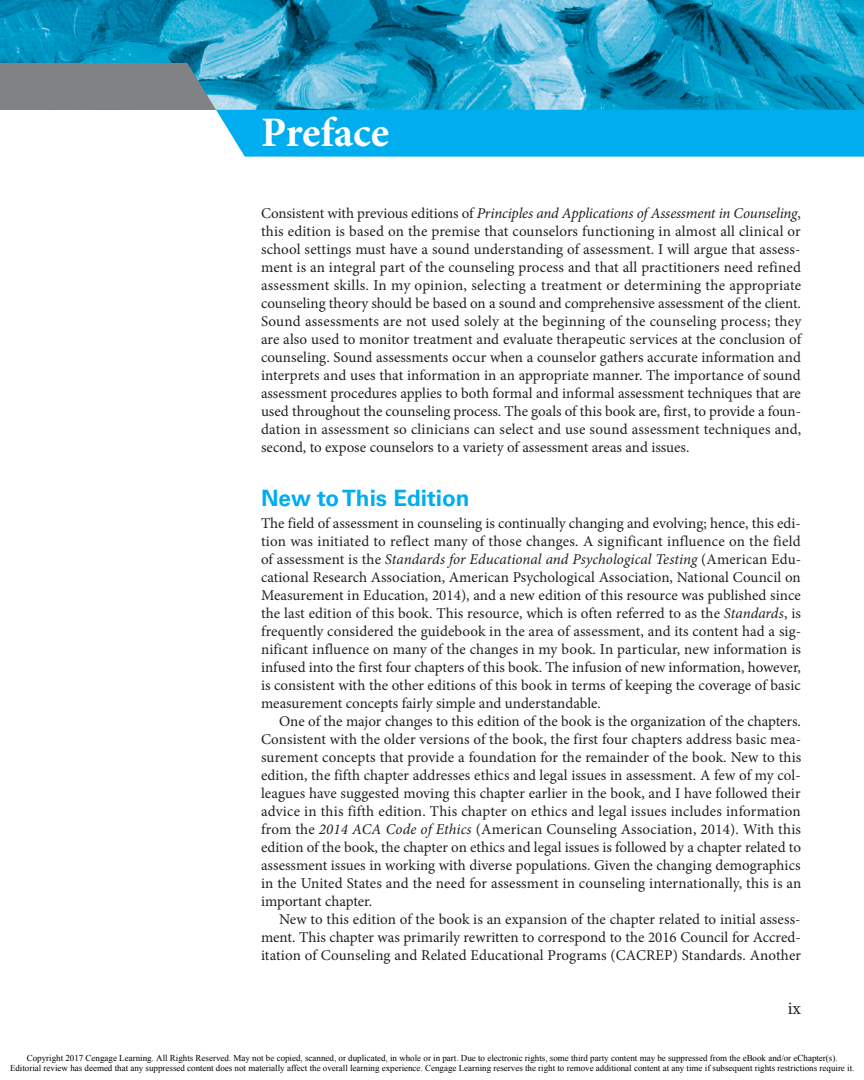
<style>
.page{position:relative;width:864px;height:1080px;background:#fff}
.page>*{position:absolute;margin:0;border:0;box-sizing:border-box;transform-origin:0 0}
.t1{font:700 42px "Minion Pro";letter-spacing:-.01em;color:#fff}
.t2{font:700 22.5px "Univers LT Std";color:#00aeef}
.t3{font:18px "Minion Pro";color:#231f20}
.t4{font:15px/18px "Minion Pro";letter-spacing:.005em;color:#231f20;text-align:justify}
.t5{font:italic 15px "Minion Pro";color:#231f20}
.t6{font:9px/10.8px "Times New Roman";color:#000;text-align:center}
.s1{font-style:italic}
.s2{font-style:normal}
</style>
<div class="page">
<img style="left:0;top:0;width:864px;height:63px">
<svg style="left:0;top:63px;width:864px;height:94px;background:#3faed5"></svg>
<p class="t1" style="left:261px;top:103px;width:130px">Preface</p>
<p class="t4" style="left:261px;top:204px;width:542px">Consistent with previous editions of <span class="s1">Principles and Applications of Assessment in Counseling</span>, this edition is based on the premise that counselors functioning in almost all clinical or school settings must have a sound understanding of assessment. I will argue that assess&shy;ment is an integral part of the counseling process and that all practitioners need refined assessment skills. In my opinion, selecting a treatment or determining the appropriate counseling theory should be based on a sound and comprehensive assessment of the client.<br>Sound assessments are not used solely at the beginning of the counseling process; they are also used to monitor treatment and evaluate therapeutic services at the conclusion of counseling. Sound assessments occur when a counselor gathers accurate information and interprets and uses that information in an appropriate manner. The importance of sound assessment procedures applies to both formal and informal assessment techniques that are used throughout the counseling process. The goals of this book are, first, to provide a foun&shy;dation in assessment so clinicians can select and use sound assessment techniques and, second, to expose counselors to a variety of assessment areas and issues.</p>
<p class="t2" style="left:261px;top:485px;width:210px">New to This Edition</p>
<p class="t4" style="left:261px;top:515px;width:541px">The field of assessment in counseling is continually changing and evolving; hence, this edi-</p>
<p class="t4" style="left:261px;top:533px;width:541px">tion was initiated to reflect many of those changes. A significant influence on the field</p>
<p class="t5" style="left:261px;top:549px;width:542px"><span class="s2">of assessment is the</span> Standards for Educational and Psychological Testing <span class="s2">(American Edu-</span></p>
<p class="t4" style="left:261px;top:569px;width:541px">cational Research Association, American Psychological Association, National Council on</p>
<p class="t4" style="left:261px;top:587px;width:541px">Measurement in Education, 2014), and a new edition of this resource was published since</p>
<p class="t4" style="left:261px;top:605px;width:542px">the last edition of this book. This resource, which is often referred to as the <span class="s1">Standards</span>, is</p>
<p class="t4" style="left:261px;top:623px;width:542px">frequently considered the guidebook in the area of assessment, and its content had a sig-</p>
<p class="t4" style="left:261px;top:641px;width:541px">nificant influence on many of the changes in my book. In particular, new information is</p>
<p class="t4" style="left:261px;top:659px;width:542px">infused into the first four chapters of this book. The infusion of new information, however,</p>
<p class="t4" style="left:261px;top:677px;width:541px">is consistent with the other editions of this book in terms of keeping the coverage of basic</p>
<p class="t4" style="left:261px;top:695px;width:341px">measurement concepts fairly simple and understandable.</p>
<p class="t4" style="left:279px;top:713px;width:523px">One of the major changes to this edition of the book is the organization of the chapters.</p>
<p class="t4" style="left:261px;top:731px;width:542px">Consistent with the older versions of the book, the first four chapters address basic mea-</p>
<p class="t4" style="left:261px;top:749px;width:542px">surement concepts that provide a foundation for the remainder of the book. New to this</p>
<p class="t4" style="left:261px;top:767px;width:541px">edition, the fifth chapter addresses ethics and legal issues in assessment. A few of my col-</p>
<p class="t4" style="left:261px;top:785px;width:541px">leagues have suggested moving this chapter earlier in the book, and I have followed their</p>
<p class="t4" style="left:261px;top:803px;width:541px">advice in this fifth edition. This chapter on ethics and legal issues includes information</p>
<p class="t4" style="left:261px;top:821px;width:542px">from the <span class="s1">2014 ACA Code of Ethics</span> (American Counseling Association, 2014). With this</p>
<p class="t4" style="left:261px;top:839px;width:542px">edition of the book, the chapter on ethics and legal issues is followed by a chapter related to</p>
<p class="t4" style="left:261px;top:857px;width:541px">assessment issues in working with diverse populations. Given the changing demographics</p>
<p class="t4" style="left:261px;top:875px;width:542px">in the United States and the need for assessment in counseling internationally, this is an</p>
<p class="t4" style="left:261px;top:893px;width:113px">important chapter.</p>
<p class="t4" style="left:279px;top:911px;width:523px">New to this edition of the book is an expansion of the chapter related to initial assess-</p>
<p class="t4" style="left:261px;top:929px;width:541px">ment. This chapter was primarily rewritten to correspond to the 2016 Council for Accred-</p>
<p class="t4" style="left:261px;top:947px;width:542px">itation of Counseling and Related Educational Programs (CACREP) Standards. Another</p>
<p class="t3" style="left:788px;top:997px;width:15px">ix</p>
<p class="t6" style="left:10px;top:1053px;width:846px">Copyright 2017 Cengage Learning. All Rights Reserved. May not be copied, scanned, or duplicated, in whole or in part. Due to electronic rights, some third party content may be suppressed from the eBook and/or eChapter(s).<br>Editorial review has deemed that any suppressed content does not materially affect the overall learning experience. Cengage Learning reserves the right to remove additional content at any time if subsequent rights restrictions require it.</p>
</div>
